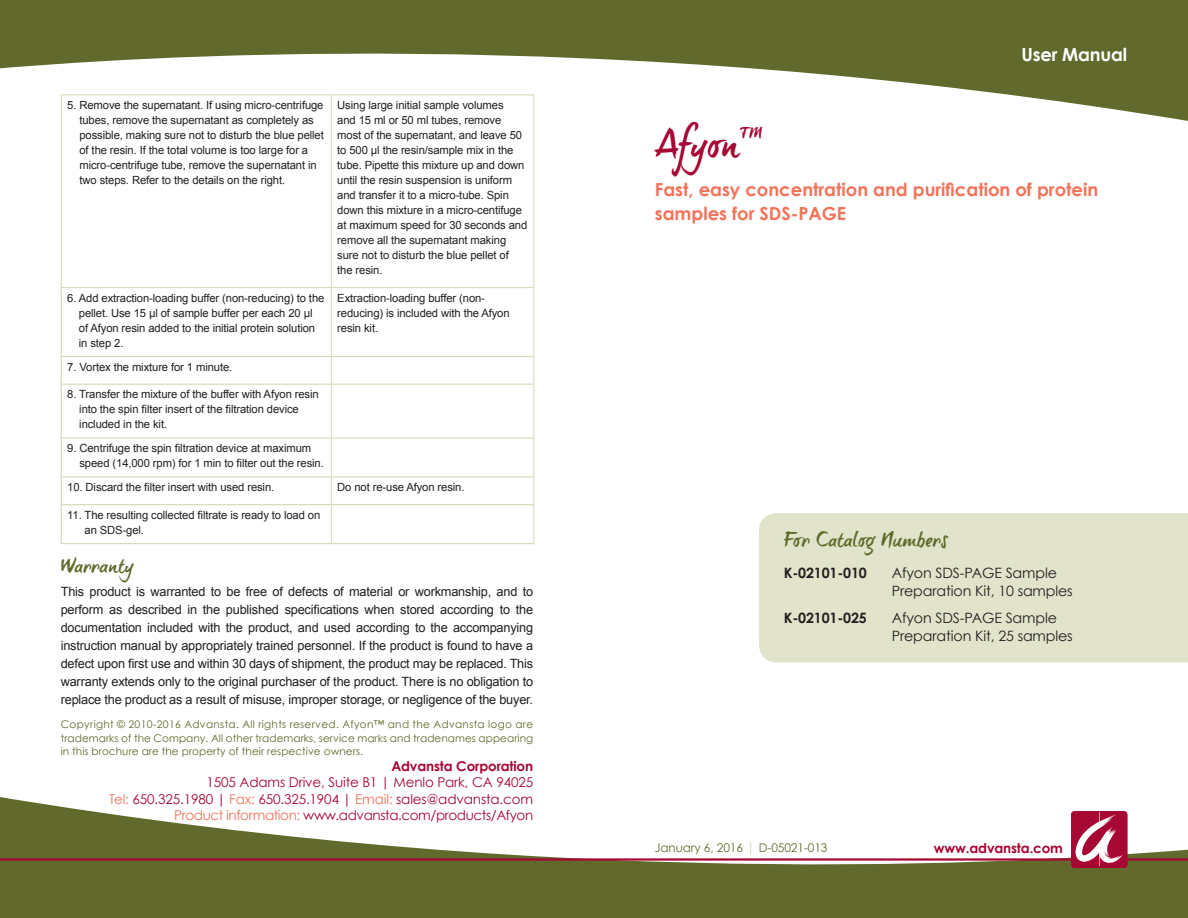
<style>
.page{position:relative;width:1188px;height:918px;background:#fff}
.page>*{position:absolute;margin:0;border:0;box-sizing:border-box;transform-origin:0 0}
.t1{font:36px "brush tip Terrence";color:#a60733}
.t2{font:19.5px "brush tip Terrence";letter-spacing:-.015em;color:#616a2c}
.t3{font:700 18px/24px "Century Gothic";color:#f37259}
.t4{font:700 18px "Century Gothic";letter-spacing:-.01em;color:#fff}
.t5{font:15px "brush tip Terrence";color:#a60733}
.t6{font:14.25px/18px "Century Gothic";letter-spacing:-.01em;color:#231f20}
.t7{font:700 14.25px "Century Gothic";letter-spacing:-.01em;color:#231f20}
.t8{font:13.5px/16.5px "Century Gothic";letter-spacing:-.01em;color:#a60733;text-align:right}
.t9{font:700 13.5px "Century Gothic";letter-spacing:-.01em;color:#a60733}
.t10{font:12.75px/18px "Arial";letter-spacing:-.015em;color:#231f20;text-align:justify}
.t11{font:12px "Century Gothic";letter-spacing:-.01em;color:#616a2c}
.t12{font:11.25px/15px "Arial";letter-spacing:-.01em;color:#231f20}
.t13{font:10.5px/13.5px "Century Gothic";letter-spacing:.005em;color:#616a2c;text-align:justify}
.s1{color:#f37259}
.s2{font-size:13.5px;color:#d5d9b4}
</style>
<div class="page">
<svg style="left:0;top:0;width:1188px;height:123px;fill:#616a2c"></svg>
<svg style="left:0;top:797px;width:1188px;height:121px;fill:#616a2c"></svg>
<div style="left:759px;top:513px;width:429px;height:149px;background:#e1e4ca"></div>
<hr style="left:0;top:858px;width:1188px;height:3px;background:#a60733">
<svg style="left:1073px;top:811px;width:54px;height:55px"></svg>
<div style="left:1071px;top:811px;width:56px;height:57px;border:1px solid #a60733;border-radius:3px"></div>
<hr style="left:61px;top:94px;width:270px;height:1px;background:#d5d9b4">
<hr style="left:61px;top:95px;width:1px;height:192px;background:#d5d9b4">
<hr style="left:331px;top:94px;width:203px;height:1px;background:#d5d9b4">
<hr style="left:331px;top:95px;width:1px;height:192px;background:#d5d9b4">
<hr style="left:533px;top:95px;width:1px;height:193px;background:#d5d9b4">
<hr style="left:331px;top:288px;width:1px;height:68px;background:#d5d9b4">
<hr style="left:533px;top:288px;width:1px;height:68px;background:#d5d9b4">
<svg style="left:331px;top:357px;width:1px;height:27px"></svg>
<svg style="left:533px;top:356px;width:1px;height:28px"></svg>
<hr style="left:331px;top:385px;width:1px;height:53px;background:#d5d9b4">
<hr style="left:533px;top:384px;width:1px;height:54px;background:#d5d9b4">
<hr style="left:331px;top:439px;width:1px;height:37px;background:#d5d9b4">
<hr style="left:533px;top:438px;width:1px;height:39px;background:#d5d9b4">
<svg style="left:331px;top:478px;width:1px;height:26px"></svg>
<svg style="left:533px;top:477px;width:1px;height:28px"></svg>
<hr style="left:331px;top:505px;width:1px;height:38px;background:#d5d9b4">
<hr style="left:533px;top:505px;width:1px;height:38px;background:#d5d9b4">
<hr style="left:61px;top:287px;width:270px;height:1px;background:#d5d9b4">
<hr style="left:61px;top:288px;width:1px;height:68px;background:#d5d9b4">
<hr style="left:331px;top:287px;width:202px;height:1px;background:#d5d9b4">
<hr style="left:61px;top:356px;width:270px;height:1px;background:#d5d9b4">
<svg style="left:61px;top:357px;width:1px;height:27px"></svg>
<hr style="left:331px;top:356px;width:202px;height:1px;background:#d5d9b4">
<hr style="left:61px;top:384px;width:270px;height:1px;background:#d5d9b4">
<hr style="left:61px;top:385px;width:1px;height:53px;background:#d5d9b4">
<hr style="left:331px;top:384px;width:202px;height:1px;background:#d5d9b4">
<hr style="left:61px;top:438px;width:270px;height:1px;background:#d5d9b4">
<hr style="left:61px;top:439px;width:1px;height:37px;background:#d5d9b4">
<hr style="left:331px;top:438px;width:202px;height:1px;background:#d5d9b4">
<hr style="left:61px;top:476px;width:270px;height:2px;background:#d5d9b4">
<svg style="left:61px;top:478px;width:1px;height:26px"></svg>
<hr style="left:331px;top:476px;width:202px;height:2px;background:#d5d9b4">
<hr style="left:61px;top:504px;width:270px;height:1px;background:#d5d9b4">
<hr style="left:61px;top:505px;width:1px;height:38px;background:#d5d9b4">
<hr style="left:331px;top:504px;width:202px;height:1px;background:#d5d9b4">
<hr style="left:61px;top:543px;width:270px;height:1px;background:#d5d9b4">
<hr style="left:331px;top:543px;width:203px;height:1px;background:#d5d9b4">
<p class="t12" style="left:79px;top:98px;width:246px;text-indent:-12px">5. Remove the supernatant. If using micro-centrifuge tubes, remove the supernatant as completely as possible, making sure not to disturb the blue pellet of the resin. If the total volume is too large for a micro-centrifuge tube, remove the supernatant in two steps. Refer to the details on the right.</p>
<p class="t12" style="left:337px;top:98px;width:192px">Using large initial sample volumes<br>and 15 ml or 50 ml tubes, remove most of the supernatant, and leave 50 to 500 μl the resin/sample mix in the tube. Pipette this mixture up and down until the resin suspension is uniform and transfer it to a micro-tube. Spin down this mixture in a micro-centifuge at maximum speed for 30 seconds and remove all the supernatant making sure not to disturb the blue pellet of<br>the resin.</p>
<p class="t12" style="left:79px;top:290px;width:247px;text-indent:-12px">6. Add extraction-loading buffer (non-reducing) to the pellet. Use 15 μl of sample buffer per each 20 μl of Afyon resin added to the initial protein solution in step 2.</p>
<p class="t12" style="left:337px;top:290px;width:174px">Extraction-loading buffer (non&shy;reducing) is included with the Afyon resin kit.</p>
<p class="t12" style="left:67px;top:359px;width:167px">7. Vortex the mixture for 1 minute.</p>
<p class="t12" style="left:79px;top:387px;width:241px;text-indent:-12px">8. Transfer the mixture of the buffer with Afyon resin into the spin filter insert of the filtration device included in the kit.</p>
<p class="t12" style="left:79px;top:441px;width:246px;text-indent:-12px">9. Centrifuge the spin filtration device at maximum speed (14,000 rpm) for 1 min to filter out the resin.</p>
<p class="t12" style="left:67px;top:480px;width:208px">10. Discard the filter insert with used resin.</p>
<p class="t12" style="left:337px;top:480px;width:129px">Do not re-use Afyon resin.</p>
<p class="t12" style="left:85px;top:507px;width:237px;text-indent:-17px">11. The resulting collected filtrate is ready to load on an SDS-gel.</p>
<h2 class="t2" style="left:61px;top:554px;width:75px">Warranty</h2>
<p class="t10" style="left:61px;top:582px;width:474px">This product is warranted to be free of defects of material or workmanship, and to perform as described in the published specifications when stored according to the documentation included with the product, and used according to the accompanying instruction manual by appropriately trained personnel. If the product is found to have a defect upon first use and within 30 days of shipment, the product may be replaced. This warranty extends only to the original purchaser of the product. There is no obligation to replace the product as a result of misuse, improper storage, or negligence of the buyer.</p>
<p class="t13" style="left:61px;top:717px;width:474px">Copyright © 2010-2016 Advansta. All rights reserved. Afyon™ and the Advansta logo are trademarks of the Company. All other trademarks, service marks and tradenames appearing in this brochure are the property of their respective owners.</p>
<p class="t9" style="left:391px;top:757px;width:143px">Advansta Corporation</p>
<p class="t8" style="left:109px;top:774px;width:426px">1505 Adams Drive, Suite B1 | Menlo Park, CA 94025<br><span class="s1">Tel:</span> 650.325.1980 | <span class="s1">Fax:</span> 650.325.1904 | <span class="s1">Email:</span> sales@advansta.com<br><span class="s1">Product information:</span> www.advansta.com/products/Afyon</p>
<h1 class="t1" style="left:655px;top:123px;width:87px">Afyon</h1>
<h3 class="t5" style="left:740px;top:124px;width:23px">TM</h3>
<h3 class="t4" style="left:1021px;top:43px;width:107px">User Manual</h3>
<h3 class="t3" style="left:655px;top:177px;width:445px">Fast, easy concentration and purification of protein samples for SDS-PAGE</h3>
<h2 class="t2" style="left:784px;top:528px;width:166px">For Catalog Numbers</h2>
<p class="t7" style="left:784px;top:564px;width:85px">K-02101-010</p>
<p class="t6" style="left:892px;top:563px;width:183px">Afyon SDS-PAGE Sample<br>Preparation Kit, 10 samples</p>
<p class="t7" style="left:784px;top:609px;width:85px">K-02101-025</p>
<p class="t6" style="left:892px;top:608px;width:183px">Afyon SDS-PAGE Sample<br>Preparation Kit, 25 samples</p>
<p class="t11" style="left:655px;top:840px;width:174px">January 6, 2016 <span class="s2">|</span> D-05021-013</p>
<p class="t9" style="left:934px;top:840px;width:131px">www.advansta.com</p>
</div>
